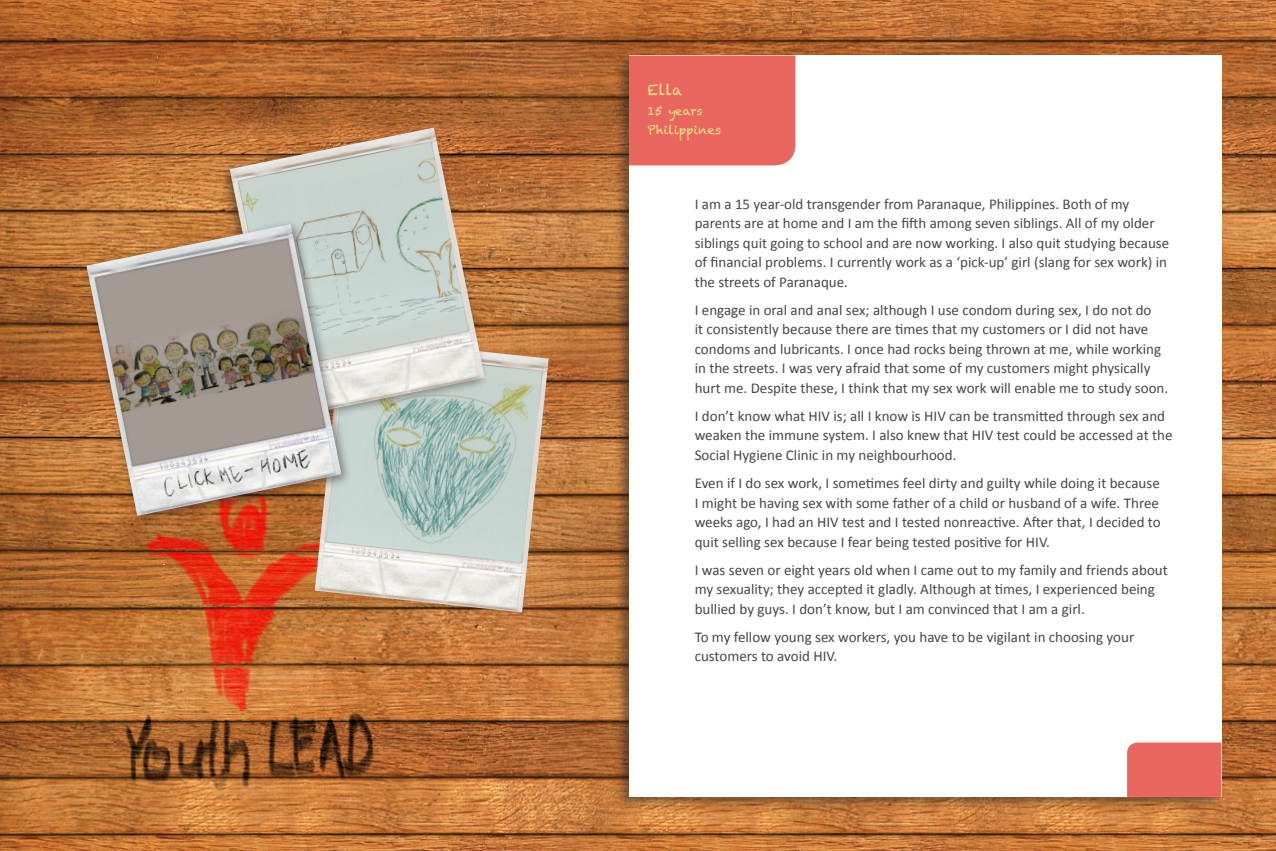
<style>
.page{position:relative;width:1276px;height:851px;background:#fff}
.page>*{position:absolute;margin:0;border:0;box-sizing:border-box;transform-origin:0 0}
.Body{font:15px/19.5px "Calibri";color:#464748}
.heading{font:15px "Chalkduster";color:#ead884}
.heading-2{font:12px "Chalkduster";color:#ead884}
</style>
<div class="page">
<img style="left:0;top:0;width:1276px;height:850px">
<div style="left:613px;top:52px;width:610px;height:759px;background:#231f20;opacity:.5"></div>
<div style="left:629px;top:56px;width:592px;height:740px;background:#fff"></div>
<img style="left:315px;top:337px;width:234px;height:275px">
<div style="left:218px;top:121px;width:271px;height:309px;background:#231f20;opacity:.5"></div>
<img style="left:230px;top:127px;width:255px;height:292px">
<div style="left:80px;top:219px;width:272px;height:308px;background:#231f20;opacity:.51"></div>
<img style="left:86px;top:224px;width:255px;height:291px">
<div style="left:629px;top:55px;width:166px;height:110px;background:#e9665e"></div>
<div style="left:1127px;top:742px;width:94px;height:54px;background:#e9665e"></div>
<p class="heading" style="left:647px;top:81px;width:36px">Ella</p>
<p class="heading-2" style="left:647px;top:103px;width:57px">15 years</p>
<p class="heading-2" style="left:647px;top:123px;width:75px">Philippines</p>
<p class="Body" style="left:694px;top:194px;width:476px">I am a 15 year-old transgender from Paranaque, Philippines. Both of my parents are at home and I am the fifth among seven siblings. All of my older siblings quit going to school and are now working. I also quit studying because of financial problems. I currently work as a ‘pick-up’ girl (slang for sex work) in the streets of Paranaque.</p>
<p class="Body" style="left:694px;top:300px;width:475px">I engage in oral and anal sex; although I use condom during sex, I do not do<br>it consistently because there are times that my customers or I did not have condoms and lubricants. I once had rocks being thrown at me, while working in the streets. I was very afraid that some of my customers might physically hurt me. Despite these, I think that my sex work will enable me to study soon.</p>
<p class="Body" style="left:694px;top:406px;width:479px">I don’t know what HIV is; all I know is HIV can be transmitted through sex and weaken the immune system. I also knew that HIV test could be accessed at the<br>Social Hygiene Clinic in my neighbourhood.</p>
<p class="Body" style="left:694px;top:473px;width:467px;text-align:justify">Even if I do sex work, I sometimes feel dirty and guilty while doing it because I might be having sex with some father of a child or husband of a wife. Three weeks ago, I had an HIV test and I tested nonreactive. After that, I decided to quit selling sex because I fear being tested positive for HIV.</p>
<p class="Body" style="left:694px;top:559px;width:474px">I was seven or eight years old when I came out to my family and friends about my sexuality; they accepted it gladly. Although at times, I experienced being bullied by guys. I don’t know, but I am convinced that I am a girl.</p>
<p class="Body" style="left:694px;top:626px;width:441px">To my fellow young sex workers, you have to be vigilant in choosing your customers to avoid HIV.</p>
</div>
